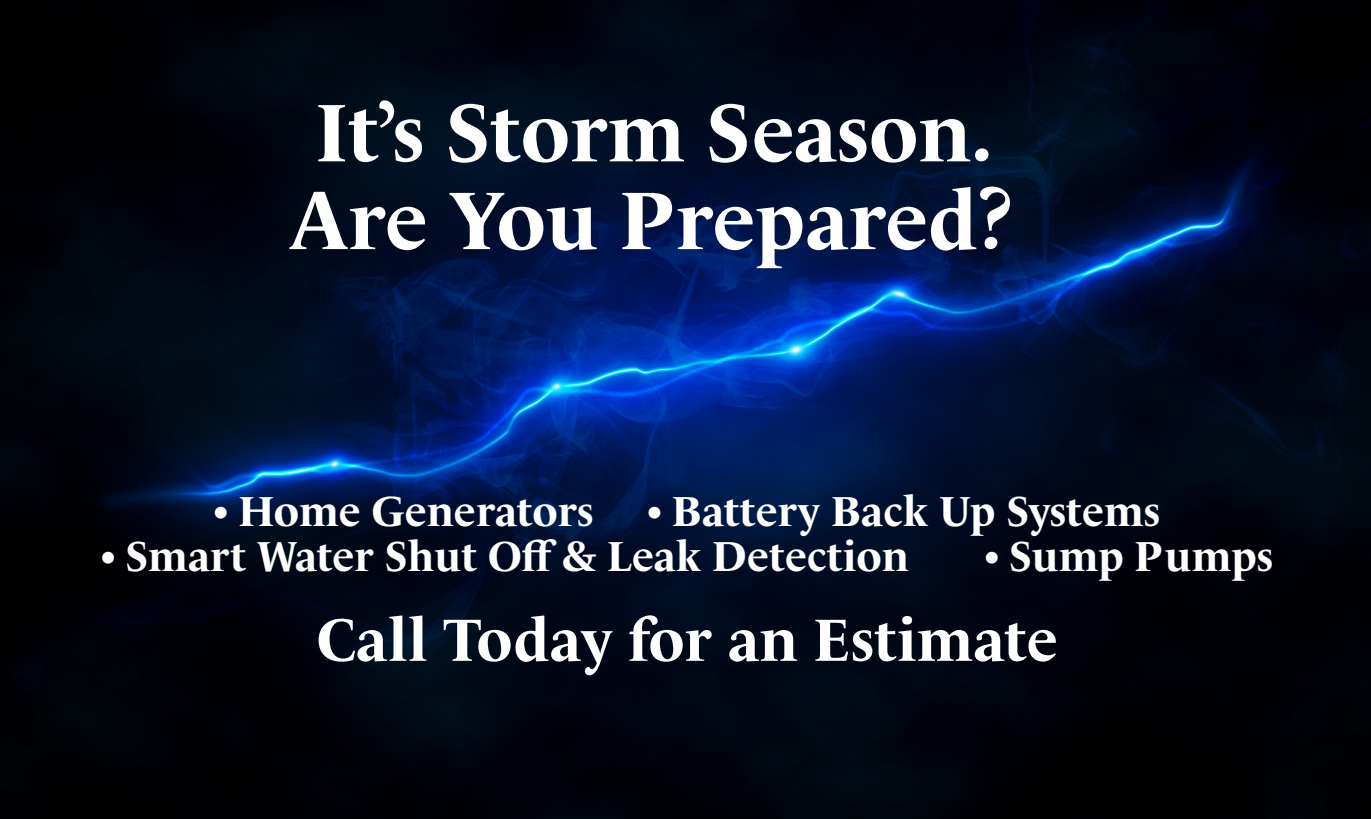
<style>
.page{position:relative;width:1371px;height:819px;background:#fff}
.page>*{position:absolute;margin:0;border:0;box-sizing:border-box;transform-origin:0 0}
.t1{font:700 83.25px "Le Monde Livre Std";color:#fff}
.t2{font:700 60.75px "Le Monde Livre Std";color:#fff}
.t3{font:700 42.75px "Le Monde Livre Std";color:#fff}
</style>
<div class="page">
<img style="left:0;top:0;width:1370px;height:819px">
<div style="left:278px;top:89px;width:743px;height:192px;background:#231f20;opacity:.15"></div>
<p class="t1" style="left:315px;top:84px;width:678px">It’s Storm Season.</p>
<p class="t1" style="left:289px;top:172px;width:727px">Are You Prepared?</p>
<p class="t3" style="left:215px;top:486px;width:380px">• Home Generators</p>
<p class="t3" style="left:648px;top:486px;width:513px">• Battery Back Up Systems</p>
<p class="t3" style="left:102px;top:531px;width:808px">• Smart Water Shut Off &amp; Leak Detection</p>
<p class="t3" style="left:985px;top:531px;width:289px">• Sump Pumps</p>
<p class="t2" style="left:317px;top:604px;width:742px">Call Today for an Estimate</p>
</div>
